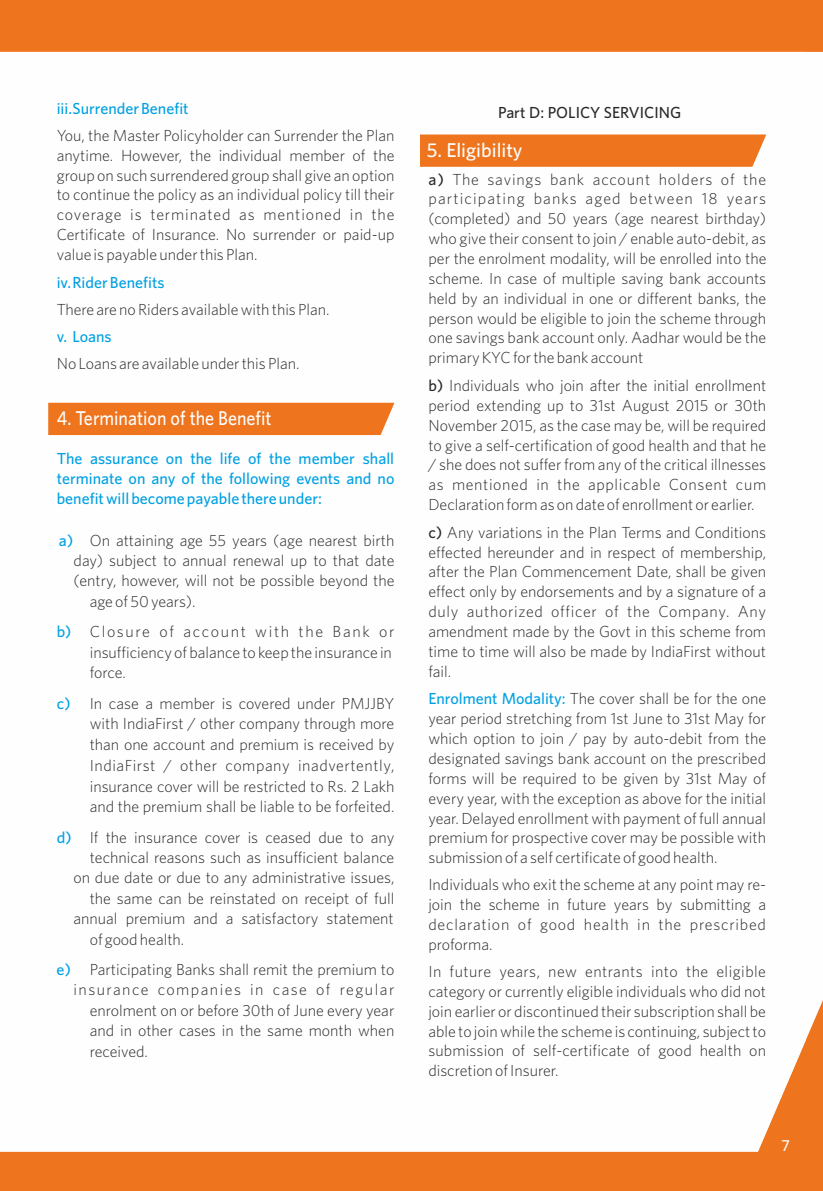
<style>
.page{position:relative;width:823px;height:1191px;background:#fff}
.page>*{position:absolute;margin:0;border:0;box-sizing:border-box;transform-origin:0 0}
.t1{font:500 20px "Whitney";color:#fefefe;scale:.9 1}
.t2{font:500 20px "Whitney";color:#fefefe}
.t3{font:300 16px/19.8px "Whitney";color:#2b2a29;text-align:justify}
.t4{font:500 16px/20.2px "Whitney";color:#00a0e3;text-align:justify}
.t5{font:300 16px "Whitney";letter-spacing:.09em;color:#2b2a29}
.t6{font:500 16px "Whitney";color:#2b2a29}
.t7{font:500 16px "Whitney";color:#fefefe}
.s1{font-weight:500;color:#00a0e3}
.s2{font-weight:500}
</style>
<div class="page">
<div style="left:0;top:0;width:822px;height:1191px;background:#ee741d"></div>
<div style="left:805px;top:52px;width:17px;height:990px;background:#fefefe"></div>
<div style="left:0;top:52px;width:805px;height:1099px;background:#fefefe"></div>
<svg style="left:48px;top:403px;width:346px;height:32px"></svg>
<svg style="left:420px;top:134px;width:345px;height:33px"></svg>
<p class="t4" style="left:57px;top:99px;width:133px">iii. Surrender Benefit</p>
<p class="t3" style="left:57px;top:127px;width:339px">You, the Master Policyholder can Surrender the Plan anytime. However, the individual member of the group on such surrendered group shall give an option to continue the policy as an individual policy till their coverage is terminated as mentioned in the Certificate of Insurance. No surrender or paid-up value is payable under this Plan.</p>
<p class="t4" style="left:57px;top:273px;width:109px">iv. Rider Benefits</p>
<p class="t3" style="left:57px;top:300px;width:274px">There are no Riders available with this Plan.</p>
<p class="t4" style="left:57px;top:328px;width:56px">v. Loans</p>
<p class="t3" style="left:57px;top:355px;width:244px">No Loans are available under this Plan.</p>
<p class="t1" style="left:57px;top:411px;width:240px">4. Termination of the Benefit</p>
<p class="t4" style="left:57px;top:449px;width:339px">The assurance on the life of the member shall terminate on any of the following events and no benefit will become payable there under:</p>
<p class="t3" style="left:59px;top:532px;width:337px"><span class="s1">a)</span> On attaining age 55 years (age nearest birth</p>
<p class="t3" style="left:74px;top:552px;width:322px">day) subject to annual renewal up to that date</p>
<p class="t3" style="left:74px;top:572px;width:322px">(entry, however, will not be possible beyond the</p>
<p class="t3" style="left:90px;top:592px;width:107px">age of 50 years).</p>
<p class="t3" style="left:90px;top:622px;width:306px;line-height:20.8px;text-align:left;text-indent:-33px"><span class="s1">b)</span> Closure of account with the Bank or insufficiency of balance to keep the insurance in force.</p>
<p class="t3" style="left:90px;top:694px;width:306px;line-height:20.8px;text-indent:-33px"><span class="s1">c)</span> In case a member is covered under PMJJBY with IndiaFirst / other company through more than one account and premium is received by IndiaFirst / other company inadvertently, insurance cover will be restricted to Rs. 2 Lakh and the premium shall be liable to be forfeited.</p>
<p class="t3" style="left:57px;top:828px;width:339px"><span class="s1">d)</span> If the insurance cover is ceased due to any</p>
<p class="t3" style="left:90px;top:849px;width:306px">technical reasons such as insufficient balance</p>
<p class="t3" style="left:73px;top:869px;width:322px">on due date or due to any administrative issues,</p>
<p class="t3" style="left:90px;top:890px;width:306px">the same can be reinstated on receipt of full</p>
<p class="t3" style="left:73px;top:909px;width:321px">annual premium and a satisfactory statement</p>
<p class="t3" style="left:90px;top:930px;width:96px">of good health.</p>
<p class="t3" style="left:57px;top:960px;width:339px"><span class="s1">e)</span> Participating Banks shall remit the premium to</p>
<p class="t5" style="left:73px;top:983px;width:322px">insurance companies in case of regular</p>
<p class="t3" style="left:90px;top:1001px;width:306px">enrolment on or before 30th of June every year</p>
<p class="t3" style="left:90px;top:1022px;width:306px">and in other cases in the same month when</p>
<p class="t3" style="left:90px;top:1042px;width:60px">received.</p>
<p class="t6" style="left:498px;top:106px;width:184px">Part D: POLICY SERVICING</p>
<p class="t2" style="left:426px;top:143px;width:97px">5. Eligibility</p>
<p class="t3" style="left:428px;top:170px;width:339px"><span class="s2">a)</span> The savings bank account holders of the participating banks aged between 18 years (completed) and 50 years (age nearest birthday) who give their consent to join / enable auto-debit, as per the enrolment modality, will be enrolled into the scheme. In case of multiple saving bank accounts held by an individual in one or different banks, the person would be eligible to join the scheme through one savings bank account only. Aadhar would be the primary KYC for the bank account</p>
<p class="t3" style="left:428px;top:377px;width:339px"><span class="s2">b)</span> Individuals who join after the initial enrollment period extending up to 31st August 2015 or 30th November 2015, as the case may be, will be required to give a self-certification of good health and that he / she does not suffer from any of the critical illnesses as mentioned in the applicable Consent cum Declaration form as on date of enrollment or earlier.</p>
<p class="t3" style="left:428px;top:523px;width:339px"><span class="s2">c)</span> Any variations in the Plan Terms and Conditions effected hereunder and in respect of membership, after the Plan Commencement Date, shall be given effect only by endorsements and by a signature of a duly authorized officer of the Company. Any amendment made by the Govt in this scheme from time to time will also be made by IndiaFirst without fail.</p>
<p class="t3" style="left:428px;top:690px;width:339px"><span class="s1">Enrolment Modality:</span> The cover shall be for the one year period stretching from 1st June to 31st May for which option to join / pay by auto-debit from the designated savings bank account on the prescribed forms will be required to be given by 31st May of every year, with the exception as above for the initial year. Delayed enrollment with payment of full annual premium for prospective cover may be possible with submission of a self certificate of good health.</p>
<p class="t3" style="left:428px;top:876px;width:339px">Individuals who exit the scheme at any point may re&shy;join the scheme in future years by submitting a declaration of good health in the prescribed proforma.</p>
<p class="t3" style="left:428px;top:962px;width:339px">In future years, new entrants into the eligible category or currently eligible individuals who did not join earlier or discontinued their subscription shall be able to join while the scheme is continuing, subject to submission of self-certificate of good health on discretion of Insurer.</p>
<p class="t7" style="left:780px;top:1140px;width:10px">7</p>
</div>
